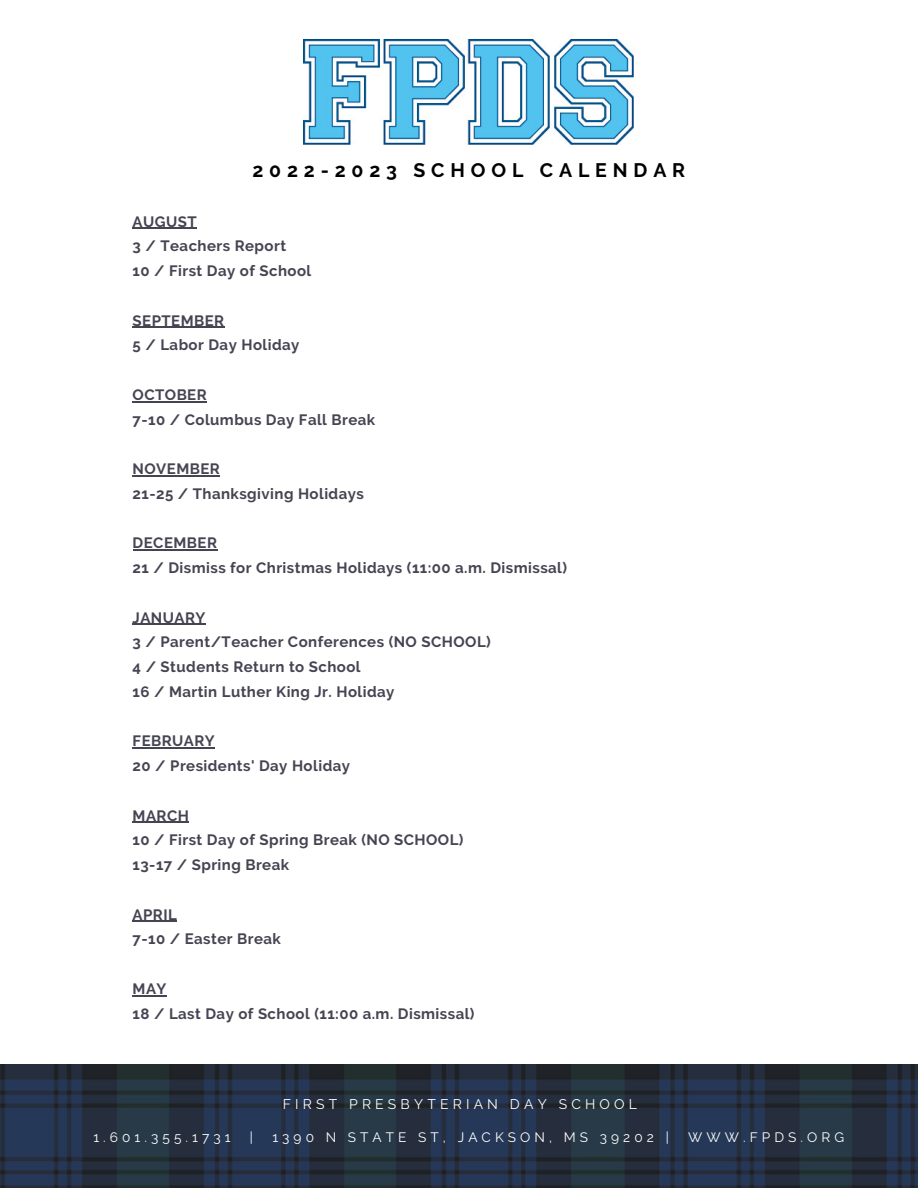
<style>
.page{position:relative;width:918px;height:1188px;background:#fff}
.page>*{position:absolute;margin:0;border:0;box-sizing:border-box;transform-origin:0 0}
.t1{font:700 19.5px "Raleway";letter-spacing:.3em;color:#000}
.t2{font:700 15px "Raleway";letter-spacing:.03em;color:#454452}
.t3{font:13.95px "Raleway";letter-spacing:.3em;color:#fff}
.t4{font:13.65px "Raleway";letter-spacing:.3em;color:#fff}
</style>
<div class="page">
<hr style="left:133px;top:228px;width:64px;height:1px;background:#454452">
<hr style="left:133px;top:327px;width:92px;height:1px;background:#454452">
<hr style="left:133px;top:401px;width:74px;height:1px;background:#454452">
<hr style="left:133px;top:475px;width:87px;height:1px;background:#454452">
<hr style="left:133px;top:549px;width:84px;height:2px;background:#454452">
<hr style="left:133px;top:624px;width:73px;height:1px;background:#454452">
<hr style="left:133px;top:747px;width:82px;height:2px;background:#454452">
<hr style="left:133px;top:822px;width:56px;height:1px;background:#454452">
<hr style="left:133px;top:921px;width:44px;height:1px;background:#454452">
<hr style="left:133px;top:995px;width:34px;height:1px;background:#454452">
<img style="left:304px;top:40px;width:329px;height:104px">
<img style="left:0;top:1064px;width:918px;height:124px">
<p class="t1" style="left:252px;top:159px;width:434px">2022-2023 SCHOOL CALENDAR</p>
<p class="t2" style="left:133px;top:213px;width:66px">AUGUST</p>
<p class="t2" style="left:133px;top:237px;width:155px">3 / Teachers Report</p>
<p class="t2" style="left:133px;top:262px;width:180px">10 / First Day of School</p>
<p class="t2" style="left:133px;top:312px;width:93px">SEPTEMBER</p>
<p class="t2" style="left:133px;top:336px;width:168px">5 / Labor Day Holiday</p>
<p class="t2" style="left:133px;top:386px;width:76px">OCTOBER</p>
<p class="t2" style="left:133px;top:411px;width:244px">7-10 / Columbus Day Fall Break</p>
<p class="t2" style="left:133px;top:460px;width:89px">NOVEMBER</p>
<p class="t2" style="left:133px;top:485px;width:233px">21-25 / Thanksgiving Holidays</p>
<p class="t2" style="left:133px;top:534px;width:86px">DECEMBER</p>
<p class="t2" style="left:133px;top:559px;width:436px">21 / Dismiss for Christmas Holidays (11:00 a.m. Dismissal)</p>
<p class="t2" style="left:133px;top:609px;width:74px">JANUARY</p>
<p class="t2" style="left:133px;top:633px;width:360px">3 / Parent/Teacher Conferences (NO SCHOOL)</p>
<p class="t2" style="left:133px;top:658px;width:230px">4 / Students Return to School</p>
<p class="t2" style="left:133px;top:683px;width:263px">16 / Martin Luther King Jr. Holiday</p>
<p class="t2" style="left:133px;top:732px;width:84px">FEBRUARY</p>
<p class="t2" style="left:133px;top:757px;width:219px">20 / Presidents' Day Holiday</p>
<p class="t2" style="left:133px;top:807px;width:58px">MARCH</p>
<p class="t2" style="left:133px;top:831px;width:332px">10 / First Day of Spring Break (NO SCHOOL)</p>
<p class="t2" style="left:133px;top:856px;width:158px">13-17 / Spring Break</p>
<p class="t2" style="left:133px;top:906px;width:46px">APRIL</p>
<p class="t2" style="left:133px;top:930px;width:150px">7-10 / Easter Break</p>
<p class="t2" style="left:133px;top:980px;width:35px">MAY</p>
<p class="t2" style="left:133px;top:1005px;width:343px">18 / Last Day of School (11:00 a.m. Dismissal)</p>
<p class="t3" style="left:283px;top:1096px;width:356px">FIRST PRESBYTERIAN DAY SCHOOL</p>
<p class="t4" style="left:93px;top:1129px;width:139px">1.601.355.1731</p>
<p class="t4" style="left:250px;top:1129px;width:5px">|</p>
<p class="t4" style="left:272px;top:1129px;width:398px">1390 N STATE ST, JACKSON, MS 39202 |</p>
<p class="t4" style="left:688px;top:1129px;width:158px">WWW.FPDS.ORG</p>
</div>
